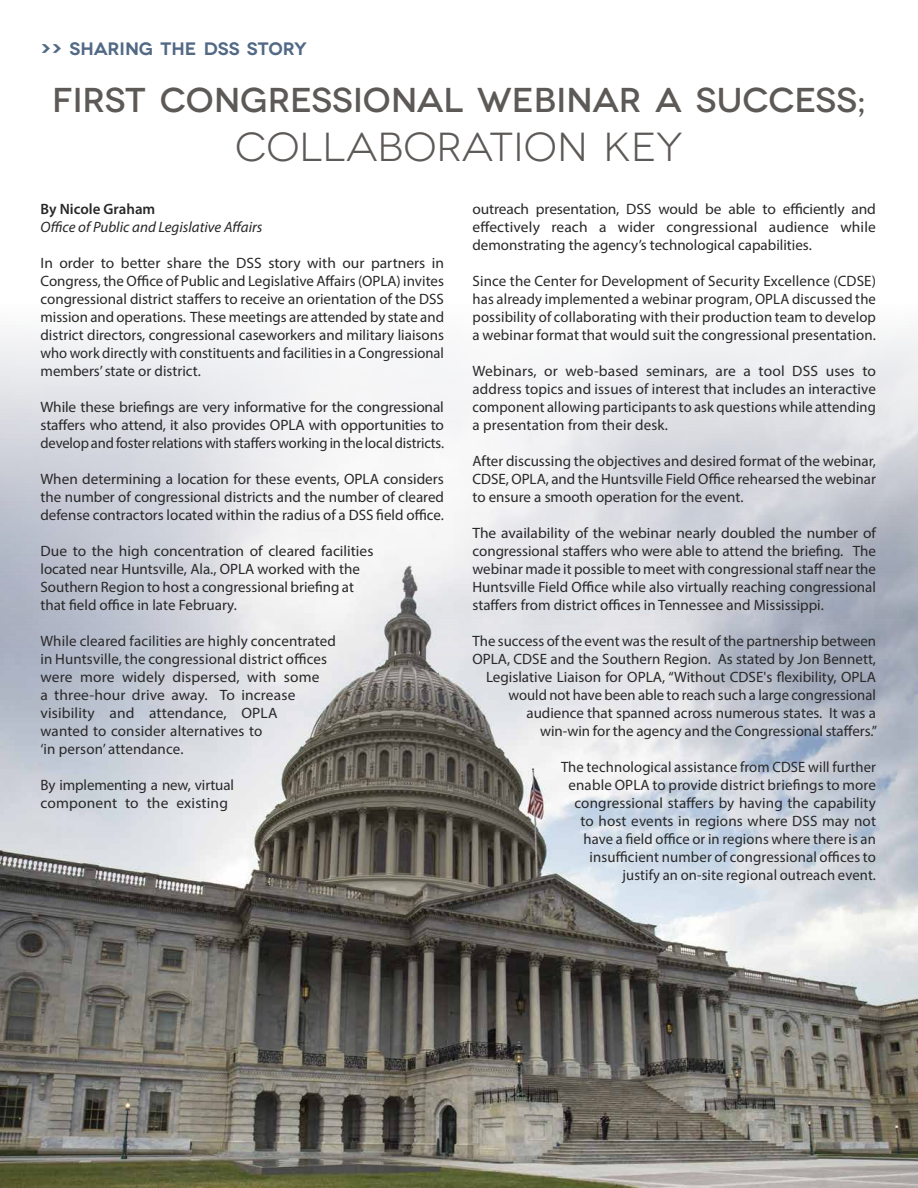
<style>
.page{position:relative;width:918px;height:1188px;background:#fff}
.page>*{position:absolute;margin:0;border:0;box-sizing:border-box;transform-origin:0 0}
.t1{font:40.5px "Novecentowide";color:#5c5957}
.t2{font:500 34.5px "Novecentowide";color:#5c5957}
.t3{font:600 18px "Novecentowide";color:#526985}
.t4{font:15px/18px "Myriad Pro";color:#292829;text-align:justify}
.t5{font:italic 15px "Myriad Pro";color:#292829}
.t6{font:600 15px "Myriad Pro";color:#292829}
.s1{font-weight:700}
</style>
<div class="page">
<img style="left:0;top:332px;width:918px;height:856px">
<svg style="left:135px;top:875px;width:533px;height:313px;background:#68655d"></svg>
<svg style="left:254px;top:685px;width:295px;height:198px;background:#a5a39f"></svg>
<svg style="left:278px;top:580px;width:246px;height:287px;background:#95938f"></svg>
<p class="t3" style="left:40px;top:38px;width:268px"><span class="s1">&gt;&gt;</span> SHARING THE DSS STORY</p>
<h2 class="t2" style="left:52px;top:79px;width:815px">FIRST CONGRESSIONAL WEBINAR A SUCCESS;</h2>
<h1 class="t1" style="left:235px;top:124px;width:449px">COLLABORATION KEY</h1>
<p class="t6" style="left:40px;top:199px;width:116px">By Nicole Graham</p>
<p class="t5" style="left:40px;top:217px;width:224px">Office of Public and Legislative Affairs</p>
<p class="t4" style="left:40px;top:253px;width:405px">In order to better share the DSS story with our partners in Congress, the Office of Public and Legislative Affairs (OPLA) invites congressional district staffers to receive an orientation of the DSS mission and operations. These meetings are attended by state and district directors, congressional caseworkers and military liaisons who work directly with constituents and facilities in a Congressional members’ state or district.</p>
<p class="t4" style="left:40px;top:397px;width:405px">While these briefings are very informative for the congressional staffers who attend, it also provides OPLA with opportunities to develop and foster relations with staffers working in the local districts.</p>
<p class="t4" style="left:40px;top:469px;width:405px">When determining a location for these events, OPLA considers the number of congressional districts and the number of cleared defense contractors located within the radius of a DSS field office.</p>
<p class="t4" style="left:40px;top:541px;width:334px;text-align:left">Due to the high concentration of cleared facilities located near Huntsville, Ala., OPLA worked with the Southern Region to host a congressional briefing at that field office in late February.</p>
<p class="t4" style="left:40px;top:631px;width:297px;text-align:left">While cleared facilities are highly concentrated in Huntsville, the congressional district offices were more widely dispersed, with some<br>a three-hour drive away. To increase visibility and attendance, OPLA<br>wanted to consider alternatives to<br>‘in person’ attendance.</p>
<p class="t4" style="left:40px;top:775px;width:195px">By implementing a new, virtual component to the existing</p>
<p class="t4" style="left:472px;top:199px;width:405px">outreach presentation, DSS would be able to efficiently and effectively reach a wider congressional audience while demonstrating the agency’s technological capabilities.</p>
<p class="t4" style="left:472px;top:271px;width:405px">Since the Center for Development of Security Excellence (CDSE) has already implemented a webinar program, OPLA discussed the possibility of collaborating with their production team to develop a webinar format that would suit the congressional presentation.</p>
<p class="t4" style="left:472px;top:361px;width:405px">Webinars, or web-based seminars, are a tool DSS uses to address topics and issues of interest that includes an interactive component allowing participants to ask questions while attending a presentation from their desk.</p>
<p class="t4" style="left:472px;top:451px;width:405px">After discussing the objectives and desired format of the webinar, CDSE, OPLA, and the Huntsville Field Office rehearsed the webinar to ensure a smooth operation for the event.</p>
<p class="t4" style="left:472px;top:523px;width:405px">The availability of the webinar nearly doubled the number of congressional staffers who were able to attend the briefing. The webinar made it possible to meet with congressional staff near the Huntsville Field Office while also virtually reaching congressional staffers from district offices in Tennessee and Mississippi.</p>
<p class="t4" style="left:472px;top:631px;width:406px;text-align:right">The success of the event was the result of the partnership between OPLA, CDSE and the Southern Region. As stated by Jon Bennett, Legislative Liaison for OPLA, “Without CDSE's flexibility, OPLA would not have been able to reach such a large congressional audience that spanned across numerous states. It was a<br>win-win for the agency and the Congressional staffers.”</p>
<p class="t4" style="left:561px;top:757px;width:317px;text-align:right">The technological assistance from CDSE will further enable OPLA to provide district briefings to more congressional staffers by having the capability to host events in regions where DSS may not have a field office or in regions where there is an insufficient number of congressional offices to justify an on-site regional outreach event.</p>
</div>
